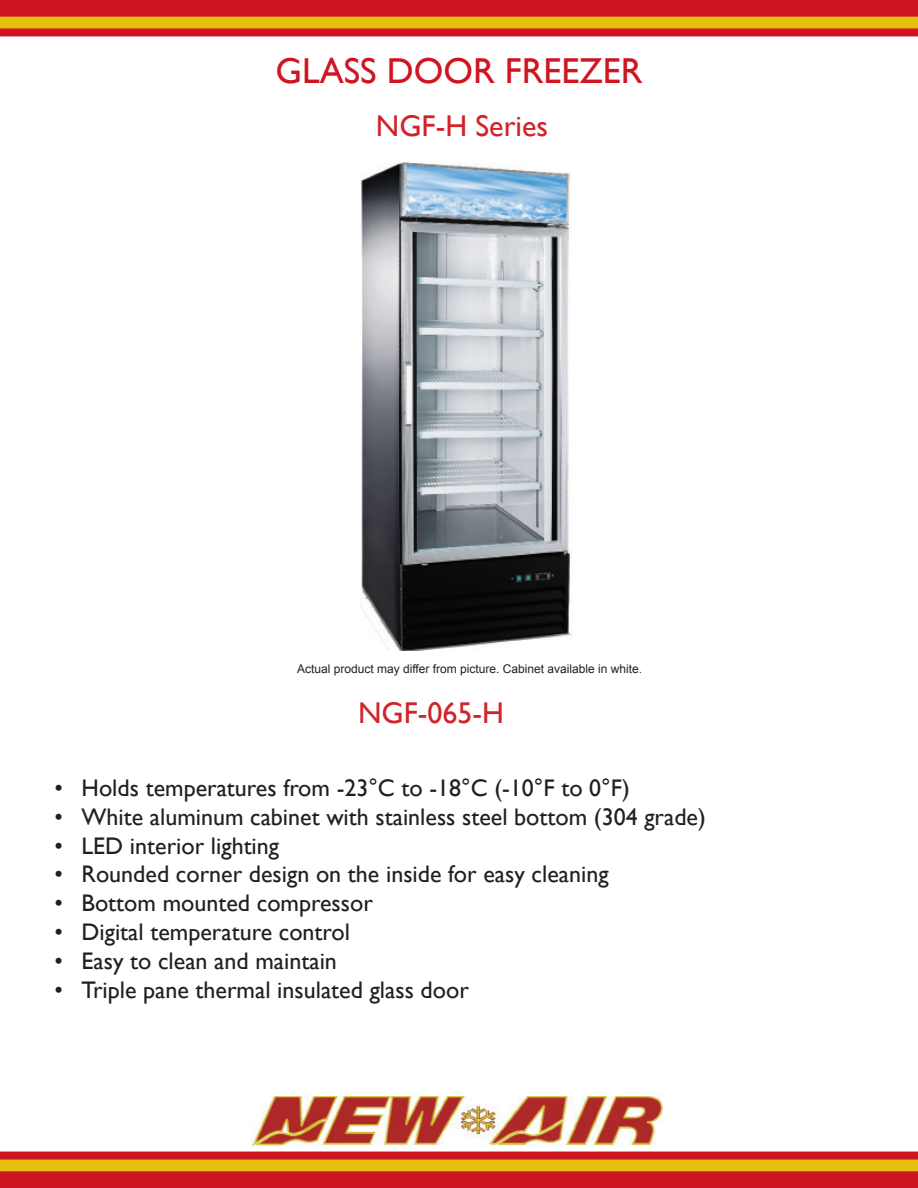
<style>
.page{position:relative;width:918px;height:1188px;background:#fff}
.page>*{position:absolute;margin:0;border:0;box-sizing:border-box;transform-origin:0 0}
.t1{font:36px "Gill Sans";color:#cf1521}
.t2{font:30px "Gill Sans";color:#d1232a}
.t3{font:24px "Gill Sans";color:#231f20}
.t4{font:12px "Arial";color:#231f20}
</style>
<div class="page">
<svg style="left:0;top:0;width:918px;height:36px;background:#d54d1a"></svg>
<svg style="left:0;top:1152px;width:918px;height:36px;background:#d54d1a"></svg>
<img style="left:252px;top:1096px;width:410px;height:49px">
<img style="left:360px;top:163px;width:212px;height:487px">
<p class="t1" style="left:276px;top:50px;width:368px">GLASS DOOR FREEZER</p>
<p class="t2" style="left:376px;top:108px;width:174px">NGF-H Series</p>
<p class="t4" style="left:297px;top:661px;width:347px">Actual product may differ from picture. Cabinet available in white.</p>
<p class="t2" style="left:358px;top:695px;width:147px">NGF-065-H</p>
<p class="t3" style="left:55px;top:774px;width:577px">• Holds temperatures from -23°C to -18°C (-10°F to 0°F)</p>
<p class="t3" style="left:55px;top:803px;width:653px">• White aluminum cabinet with stainless steel bottom (304 grade)</p>
<p class="t3" style="left:55px;top:832px;width:226px">• LED interior lighting</p>
<p class="t3" style="left:55px;top:860px;width:556px">• Rounded corner design on the inside for easy cleaning</p>
<p class="t3" style="left:55px;top:889px;width:320px">• Bottom mounted compressor</p>
<p class="t3" style="left:55px;top:918px;width:297px">• Digital temperature control</p>
<p class="t3" style="left:55px;top:947px;width:284px">• Easy to clean and maintain</p>
<p class="t3" style="left:55px;top:976px;width:416px">• Triple pane thermal insulated glass door</p>
</div>
